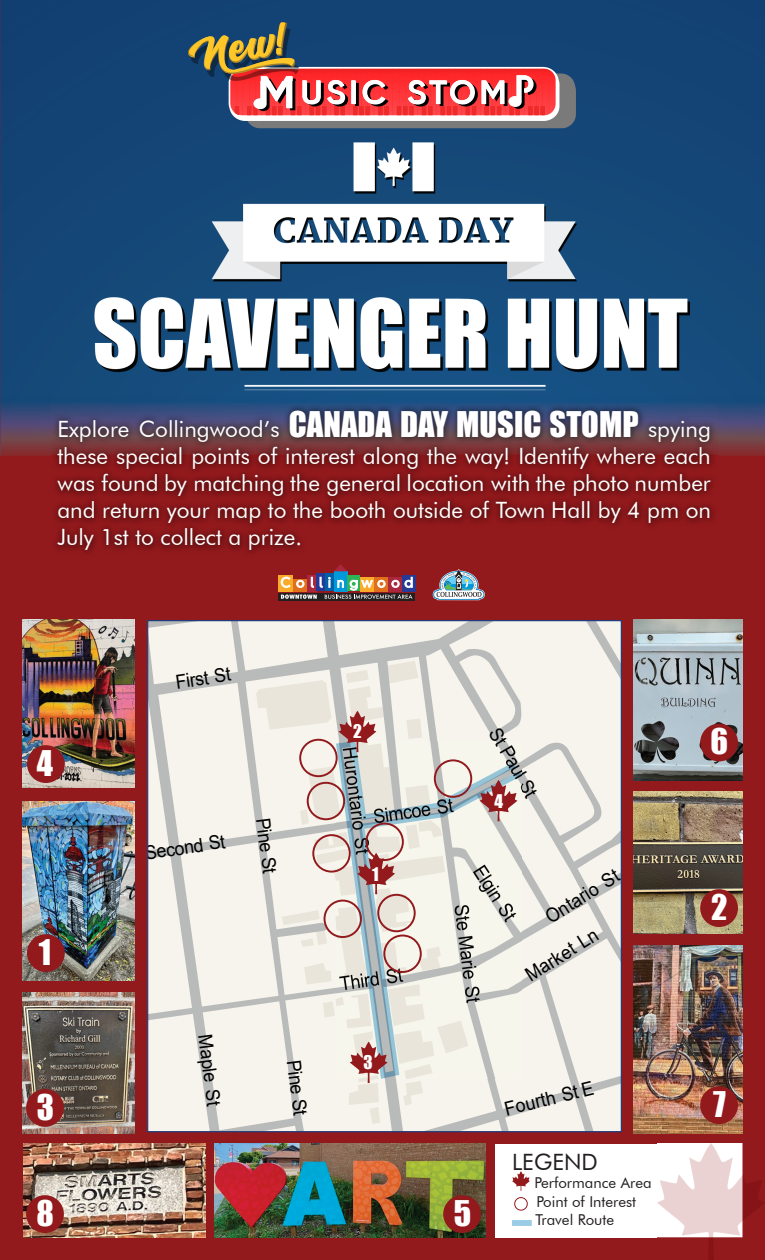
<style>
.page{position:relative;width:765px;height:1260px;background:#92191c}
.page>*{position:absolute;margin:0;border:0;box-sizing:border-box;transform-origin:0 0}
.t1{font:32.5px "Impact";color:#fff}
.t2{font:22.5px/27px "Futura BT";color:#fff;text-align:justify}
.t3{font:22.5px "Futura BT";color:#231f20}
.t4{font:19.5px "Arial";color:#000;scale:.92 1}
.t5{font:17.38px "Impact";color:#fff}
.t6{font:15px/18.5px "Futura BT";color:#231f20}
.s1{font-family:"Impact";font-size:32.5px}
</style>
<div class="page">
<img style="left:0;top:0;width:765px;height:455px">
<svg style="left:186px;top:21px;width:390px;height:107px;background:#785b6d"></svg>
<img style="left:22px;top:619px;width:113px;height:169px">
<img style="left:22px;top:802px;width:113px;height:179px">
<img style="left:215px;top:1144px;width:270px;height:94px">
<img style="left:23px;top:1144px;width:182px;height:94px">
<img style="left:22px;top:992px;width:113px;height:141px">
<img style="left:634px;top:619px;width:108px;height:161px">
<img style="left:634px;top:792px;width:108px;height:141px">
<img style="left:634px;top:945px;width:108px;height:188px">
<svg style="left:278px;top:575px;width:15px;height:16px"></svg>
<div style="left:334px;top:571px;width:13px;height:20px;background:#0099d9"></div>
<div style="left:347px;top:576px;width:13px;height:15px;background:#2eb457"></div>
<svg style="left:307px;top:575px;width:9px;height:2px"></svg>
<div style="left:316px;top:573px;width:10px;height:18px;background:#273996"></div>
<div style="left:402px;top:575px;width:13px;height:16px;background:#273996"></div>
<div style="left:326px;top:573px;width:8px;height:18px;background:#0060a9"></div>
<svg style="left:334px;top:564px;width:13px;height:7px"></svg>
<div style="left:278px;top:593px;width:137px;height:7px;background:#231f20"></div>
<svg style="left:281px;top:577px;width:132px;height:22px"></svg>
<svg style="left:433px;top:569px;width:52px;height:31px"></svg>
<div style="left:27px;top:934px;width:38px;height:38px;background:#92191c;border-radius:50%"></div>
<div style="left:700px;top:889px;width:38px;height:38px;background:#92191c;border-radius:50%"></div>
<div style="left:26px;top:1089px;width:38px;height:38px;background:#92191c;border-radius:50%"></div>
<div style="left:27px;top:745px;width:38px;height:38px;background:#92191c;border-radius:50%"></div>
<div style="left:443px;top:1195px;width:38px;height:38px;background:#92191c;border-radius:50%"></div>
<div style="left:700px;top:724px;width:38px;height:37px;background:#92191c;border-radius:50%"></div>
<div style="left:700px;top:1086px;width:38px;height:38px;background:#92191c;border-radius:50%"></div>
<div style="left:26px;top:1195px;width:38px;height:38px;background:#92191c;border-radius:50%"></div>
<div style="left:495px;top:1144px;width:247px;height:94px;background:#fff"></div>
<svg style="left:512px;top:1171px;width:18px;height:20px"></svg>
<div style="left:514px;top:1197px;width:14px;height:13px;border:1px solid #92191c;border-radius:50%"></div>
<img style="left:51px;top:404px;width:667px;height:149px">
<svg style="left:148px;top:621px;width:473px;height:511px;background:#e5e3dd"></svg>
<div style="left:434px;top:759px;width:38px;height:39px;border:2px solid #92191c;border-radius:50%"></div>
<div style="left:365px;top:823px;width:39px;height:38px;border:2px solid #92191c;border-radius:50%"></div>
<div style="left:307px;top:782px;width:38px;height:38px;border:2px solid #92191c;border-radius:50%"></div>
<div style="left:299px;top:739px;width:39px;height:38px;border:2px solid #92191c;border-radius:50%"></div>
<div style="left:312px;top:834px;width:39px;height:39px;border:2px solid #92191c;border-radius:50%"></div>
<div style="left:324px;top:900px;width:38px;height:38px;border:2px solid #92191c;border-radius:50%"></div>
<div style="left:377px;top:894px;width:39px;height:38px;border:2px solid #92191c;border-radius:50%"></div>
<div style="left:383px;top:935px;width:39px;height:38px;border:2px solid #92191c;border-radius:50%"></div>
<img style="left:657px;top:1144px;width:107px;height:116px">
<p class="t2" style="left:57px;top:418px;width:655px">Explore Collingwood’s <span class="s1">CANADA DAY MUSIC STOMP</span> spying these special points of interest along the way! Identify where each was found by matching the general location with the photo number and return your map to the booth outside of Town Hall by 4 pm on July 1st to collect a prize.</p>
<h1 class="t1" style="left:37px;top:750px;width:18px">4</h1>
<h1 class="t1" style="left:39px;top:939px;width:14px">1</h1>
<h1 class="t1" style="left:37px;top:1094px;width:19px">3</h1>
<h1 class="t1" style="left:37px;top:1200px;width:19px">8</h1>
<p class="t4" style="left:175px;top:675px;width:62px;rotate:-8deg">First St</p>
<p class="t4" style="left:144px;top:846px;width:89px;rotate:-8deg">Second St</p>
<p class="t4" style="left:270px;top:817px;width:62px;rotate:83deg">Pine St</p>
<p class="t5" style="left:353px;top:724px;width:10px">2</p>
<p class="t5" style="left:372px;top:867px;width:8px">1</p>
<p class="t4" style="left:212px;top:1033px;width:80px;rotate:83deg">Maple St</p>
<p class="t4" style="left:301px;top:1059px;width:62px;rotate:83deg">Pine St</p>
<p class="t5" style="left:363px;top:1055px;width:11px">3</p>
<p class="t4" style="left:500px;top:726px;width:85px;rotate:60deg">St Paul St</p>
<p class="t5" style="left:495px;top:795px;width:10px">4</p>
<p class="t4" style="left:543px;top:912px;width:92px;rotate:-32deg">Ontario St</p>
<p class="t4" style="left:523px;top:970px;width:91px;rotate:-32deg">Market Ln</p>
<h1 class="t1" style="left:454px;top:1200px;width:19px">5</h1>
<p class="t4" style="left:503px;top:1102px;width:100px;rotate:-14deg">Fourth St E</p>
<p class="t3" style="left:512px;top:1153px;width:87px">LEGEND</p>
<p class="t6" style="left:534px;top:1175px;width:119px">Performance Area<br>Point of Interest<br>Travel Route</p>
<h1 class="t1" style="left:711px;top:729px;width:19px">6</h1>
<h1 class="t1" style="left:711px;top:894px;width:18px">2</h1>
<h1 class="t1" style="left:713px;top:1091px;width:14px">7</h1>
</div>
